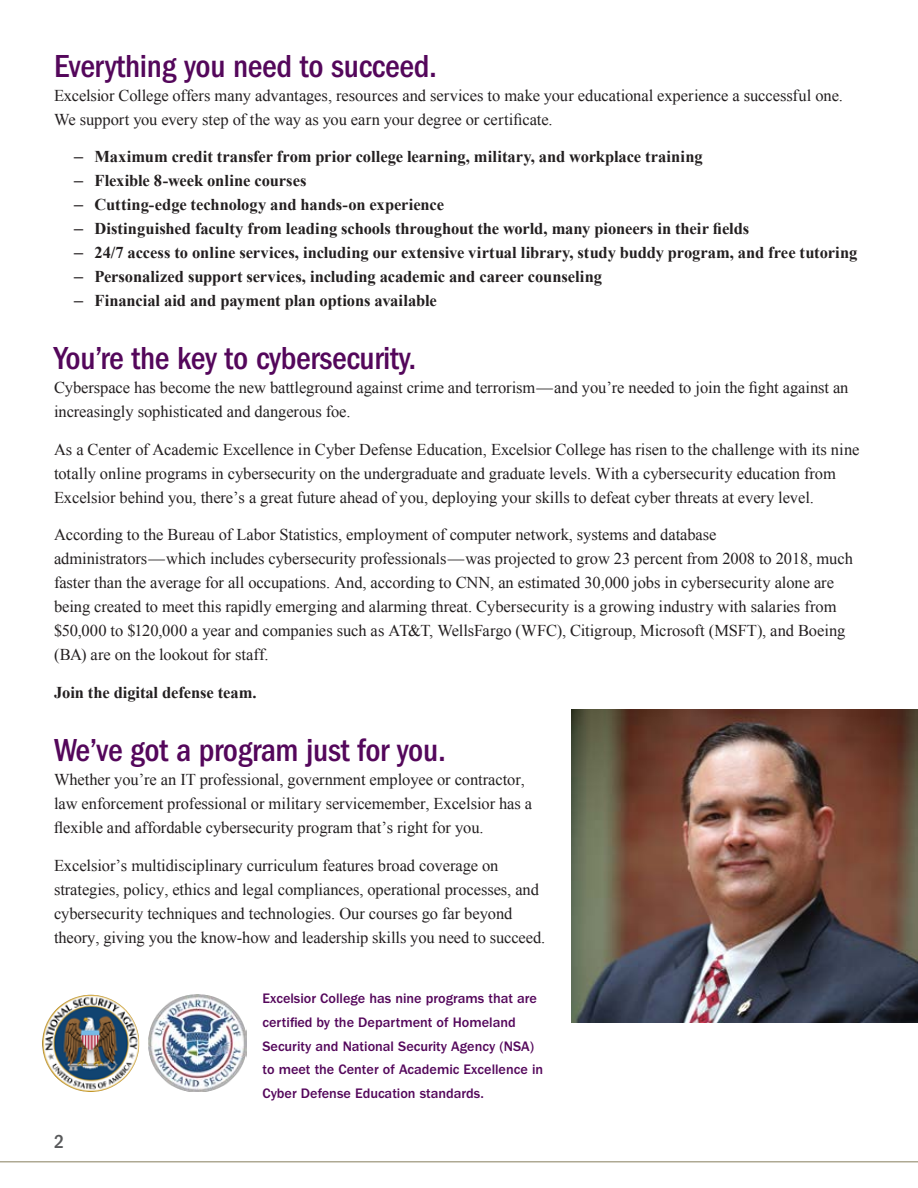
<style>
.page{position:relative;width:918px;height:1188px;background:#fff}
.page>*{position:absolute;margin:0;border:0;box-sizing:border-box;transform-origin:0 0}
.t1{font:500 condensed 33px "ITC Franklin Gothic Std";letter-spacing:-.01em;color:#54075b}
.t2{font:500 condensed 19.5px "ITC Franklin Gothic Std";color:#58595b}
.t3{font:16.5px/24px "Times New Roman";letter-spacing:-.005em;color:#231f20}
.t4{font:700 16.5px "Times New Roman";letter-spacing:-.005em;color:#231f20}
.t5{font:500 14.25px/23.7px "ITC Franklin Gothic Std";color:#54075b}
.s1{font-size:18px}
</style>
<div class="page">
<img style="left:42px;top:995px;width:97px;height:97px;border-radius:49px">
<img style="left:149px;top:995px;width:97px;height:97px">
<hr style="left:0;top:1161px;width:918px;height:1px;background:#aea993">
<img style="left:571px;top:710px;width:347px;height:312px">
<h1 class="t1" style="left:54px;top:47px;width:384px">Everything you need to succeed.</h1>
<p class="t3" style="left:54px;top:83px;width:790px">Excelsior College offers many advantages, resources and services to make your educational experience a successful one.<br>We support you every step of the way as you earn your degree or certificate.</p>
<p class="t4" style="left:74px;top:145px;width:630px"><span class="s1">–</span> Maximum credit transfer from prior college learning, military, and workplace training</p>
<p class="t4" style="left:74px;top:169px;width:234px"><span class="s1">–</span> Flexible 8-week online courses</p>
<p class="t4" style="left:74px;top:193px;width:371px"><span class="s1">–</span> Cutting-edge technology and hands-on experience</p>
<p class="t4" style="left:74px;top:217px;width:677px"><span class="s1">–</span> Distinguished faculty from leading schools throughout the world, many pioneers in their fields</p>
<p class="t4" style="left:74px;top:241px;width:785px"><span class="s1">–</span> 24/7 access to online services, including our extensive virtual library, study buddy program, and free tutoring</p>
<p class="t4" style="left:74px;top:265px;width:529px"><span class="s1">–</span> Personalized support services, including academic and career counseling</p>
<p class="t4" style="left:74px;top:289px;width:364px"><span class="s1">–</span> Financial aid and payment plan options available</p>
<h1 class="t1" style="left:54px;top:340px;width:364px">You’re the key to cybersecurity.</h1>
<p class="t3" style="left:54px;top:375px;width:796px">Cyberspace has become the new battleground against crime and terrorism — and you’re needed to join the fight against an increasingly sophisticated and dangerous foe.</p>
<p class="t3" style="left:54px;top:437px;width:807px">As a Center of Academic Excellence in Cyber Defense Education, Excelsior College has risen to the challenge with its nine totally online programs in cybersecurity on the undergraduate and graduate levels. With a cybersecurity education from<br>Excelsior behind you, there’s a great future ahead of you, deploying your skills to defeat cyber threats at every level.</p>
<p class="t3" style="left:54px;top:522px;width:800px">According to the Bureau of Labor Statistics, employment of computer network, systems and database<br>administrators — which includes cybersecurity professionals — was projected to grow 23 percent from 2008 to 2018, much faster than the average for all occupations. And, according to CNN, an estimated 30,000 jobs in cybersecurity alone are being created to meet this rapidly emerging and alarming threat. Cybersecurity is a growing industry with salaries from $50,000 to $120,000 a year and companies such as AT&amp;T, WellsFargo (WFC), Citigroup, Microsoft (MSFT), and Boeing (BA) are on the lookout for staff.</p>
<p class="t4" style="left:54px;top:681px;width:204px">Join the digital defense team.</p>
<h1 class="t1" style="left:54px;top:732px;width:393px">We’ve got a program just for you.</h1>
<p class="t3" style="left:54px;top:767px;width:480px">Whether you’re an IT professional, government employee or contractor, law enforcement professional or military servicemember, Excelsior has a flexible and affordable cybersecurity program that’s right for you.</p>
<p class="t3" style="left:54px;top:853px;width:493px">Excelsior’s multidisciplinary curriculum features broad coverage on strategies, policy, ethics and legal compliances, operational processes, and cybersecurity techniques and technologies. Our courses go far beyond theory, giving you the know-how and leadership skills you need to succeed.</p>
<p class="t2" style="left:54px;top:1130px;width:11px">2</p>
<p class="t5" style="left:262px;top:987px;width:282px">Excelsior College has nine programs that are certified by the Department of Homeland Security and National Security Agency (NSA) to meet the Center of Academic Excellence in Cyber Defense Education standards.</p>
</div>
